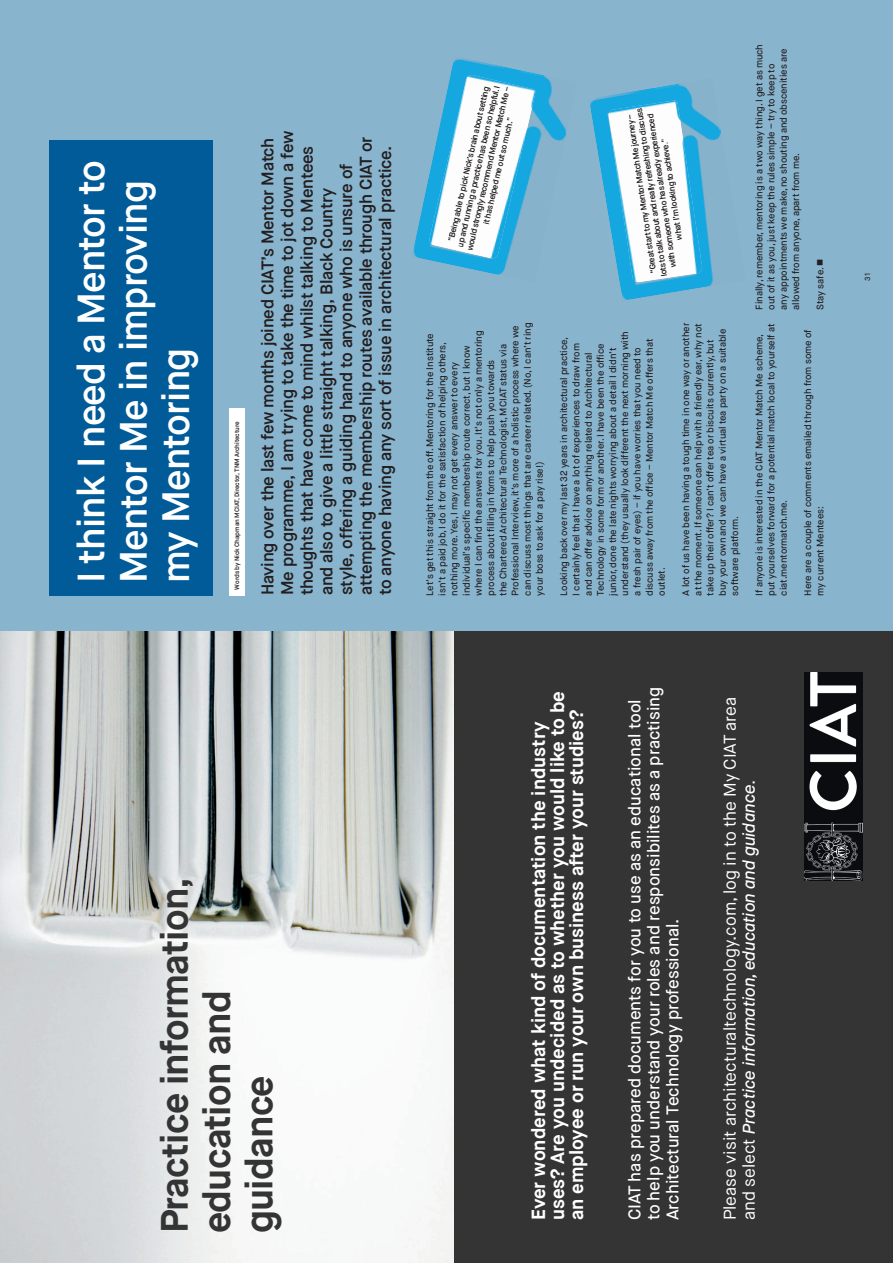
<style>
.page{position:relative;width:893px;height:1263px;background:#fff}
.page>*{position:absolute;margin:0;border:0;box-sizing:border-box;transform-origin:0 0}
.t1{font:600 38.1px/42.5px "Maison Neue";letter-spacing:-.02em;color:#fff}
.t2{font:700 38.1px/42.5px "Maison Neue";letter-spacing:-.02em;color:#353435}
.t3{font:700 19.05px/19px "Maison Neue";color:#fff}
.t4{font:600 16.95px/19.6px "Maison Neue";letter-spacing:-.02em;color:#231f20}
.t5{font:500 16.95px/19px "Maison Neue";color:#fff}
.t6{font:16.95px/19px "Maison Neue";color:#fff}
.t7{font:500 9.6px/12.1px "Maison Neue";letter-spacing:-.01em;color:#231f20}
.t8{font:600 8.55px/10.2px "Maison Neue";color:#231f20;text-align:center}
.t9{font:500 7.35px "Maison Neue";color:#231f20}
.t10{font:600 6.3px "Maison Neue";letter-spacing:-.01em;color:#231f20}
.s1{font-weight:500;font-style:italic}
</style>
<div class="page">
<div style="left:0;top:0;width:893px;height:1262px;background:#89b4ce"></div>
<img style="left:0;top:631px;width:454px;height:631px">
<div style="left:454px;top:631px;width:439px;height:631px;background:#353435"></div>
<img style="left:804px;top:673px;width:58px;height:208px">
<div style="left:49px;top:140px;width:164px;height:455px;background:#015b98"></div>
<div style="left:229px;top:408px;width:15px;height:188px;background:#fff"></div>
<img style="left:590px;top:84px;width:131px;height:216px">
<img style="left:608px;top:100px;width:94px;height:183px">
<img style="left:626px;top:113px;width:10px;height:160px">
<div style="left:636px;top:107px;width:33px;height:169px;background:#fdfdfd"></div>
<div style="left:647px;top:113px;width:31px;height:155px;background:#fdfdfd"></div>
<div style="left:661px;top:138px;width:23px;height:102px;background:#fdfdfd"></div>
<img style="left:413px;top:58px;width:154px;height:217px">
<img style="left:429px;top:74px;width:106px;height:185px">
<img style="left:448px;top:86px;width:9px;height:156px">
<img style="left:457px;top:85px;width:45px;height:163px">
<img style="left:466px;top:86px;width:46px;height:165px">
<img style="left:483px;top:117px;width:32px;height:108px">
<h1 class="t1" style="left:74px;top:583px;width:425px;rotate:-90deg">I think I need a Mentor to<br>Mentor Me in improving my Mentoring</h1>
<p class="t10" style="left:235px;top:590px;width:170px;rotate:-90deg">Words by Nick Chapman MCIAT, Director, TNM Architecture</p>
<p class="t4" style="left:260px;top:595px;width:467px;rotate:-90deg">Having over the last few months joined CIAT’s Mentor Match Me programme, I am trying to take the time to jot down a few thoughts that have come to mind whilst talking to Mentees and also to give a little straight talking, Black Country<br>style, offering a guiding hand to anyone who is unsure of attempting the membership routes available through CIAT or to anyone having any sort of issue in architectural practice.</p>
<p class="t8" style="left:446px;top:245px;width:169px;rotate:-77deg">“Being able to pick Nick’s brain about setting up and running a practice has been so helpful.I would strongly recommend Mentor Match Me – it has helped me out so much.”</p>
<p class="t8" style="left:651px;top:279px;width:172px;rotate:-99deg">“Great start to my Mentor Match Me journey – lots to talk about and really refreshing to discuss with someone who has already experienced what I’m looking to achieve.”</p>
<p class="t7" style="left:754px;top:310px;width:267px;rotate:-90deg">Finally, remember, mentoring is a two way thing. I get as much out of it as you, just keep the rules simple – try to keep to<br>any appointments we make, no shouting and obscenities are allowed from anyone, apart from me.</p>
<p class="t7" style="left:815px;top:310px;width:44px;rotate:-90deg">Stay safe.</p>
<p class="t7" style="left:425px;top:596px;width:274px;rotate:-90deg">Let’s get this straight from the off. Mentoring for the Institute isn’t a paid job, I do it for the satisfaction of helping others, nothing more. Yes, I may not get every answer to every individual’s specific membership route correct, but I know where I can find the answers for you. It’s not only a mentoring process about filling in forms to help push you towards<br>the Chartered Architectural Technologist, MCIAT status via Professional Interview, it’s more of a holistic process where we can discuss most things that are career related. (No, I can’t ring your boss to ask for a pay rise!)</p>
<p class="t7" style="left:559px;top:596px;width:266px;rotate:-90deg">Looking back over my last 32 years in architectural practice,<br>I certainly feel that I have a lot of experiences to draw from and can offer advice on anything related to Architectural Technology in some form or another. I have been the office junior, done the late nights worrying about a detail I didn’t understand (they usually look different the next morning with a fresh pair of eyes) – if you have worries that you need to discuss away from the office – Mentor Match Me offers that outlet.</p>
<p class="t7" style="left:681px;top:596px;width:274px;rotate:-90deg">A lot of us have been having a tough time in one way or another at the moment. If someone can help with a friendly ear, why not take up their offer? I can’t offer tea or biscuits currently, but buy your own and we can have a virtual tea party on a suitable software platform.</p>
<p class="t7" style="left:754px;top:596px;width:273px;rotate:-90deg">If anyone is interested in the CIAT Mentor Match Me scheme, put yourselves forward for a potential match local to yourself at ciat.mentormatch.me.</p>
<p class="t7" style="left:803px;top:596px;width:267px;rotate:-90deg">Here are a couple of comments emailed through from some of my current Mentees:</p>
<h1 class="t2" style="left:157px;top:1233px;width:358px;rotate:-90deg">Practice information, education and guidance</h1>
<h2 class="t3" style="left:531px;top:1220px;width:531px;rotate:-90deg">Ever wondered what kind of documentation the industry uses? Are you undecided as to whether you would like to be an employee or run your own business after your studies?</h2>
<h3 class="t5" style="left:627px;top:1220px;width:535px;rotate:-90deg">CIAT has prepared documents for you to use as an educational tool to help you understand your roles and responsibilites as a practising<br>Architectural Technology professional.</h3>
<h3 class="t6" style="left:722px;top:1220px;width:525px;rotate:-90deg">Please visit architecturaltechnology.com, log in to the My CIAT area and select <span class="s1">Practice information, education and guidance</span>.</h3>
<p class="t9" style="left:865px;top:279px;width:9px;rotate:-90deg">31</p>
<p class="t9" style="left:865px;top:281px;width:9px;rotate:-90deg">31</p>
</div>
